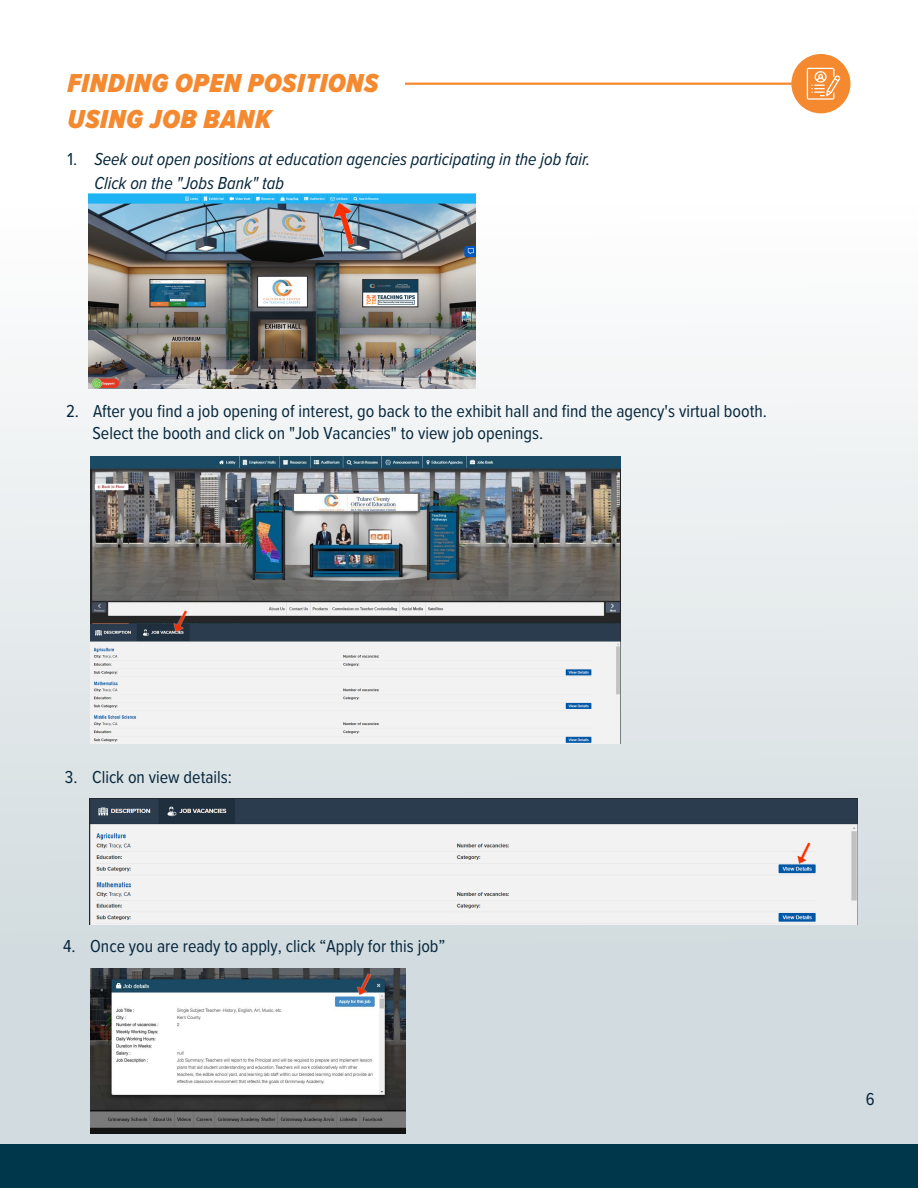
<style>
.page{position:relative;width:918px;height:1188px;background:#fff}
.page>*{position:absolute;margin:0;border:0;box-sizing:border-box;transform-origin:0 0}
.t1{font:italic 900 27px/36px "Proxima Nova Cond";letter-spacing:.025em;color:#f58930}
.t2{font:18px/21.1px "Proxima Nova Cond";color:#06263b}
.t3{font:italic 18px/24.3px "Proxima Nova Cond";color:#06263b}
.s1{font-style:normal}
</style>
<div class="page">
<div style="left:0;top:0;width:918px;height:1188px;background:linear-gradient(to bottom,#fff,#c7d2d7)"></div>
<div style="left:0;top:1145px;width:918px;height:43px;background:#00374a"></div>
<hr style="left:405px;top:83px;width:390px;height:2px;background:#f58930">
<div style="left:791px;top:54px;width:59px;height:59px;background:#f58930;border-radius:50%"></div>
<img style="left:90px;top:456px;width:530px;height:287px">
<svg style="left:807px;top:68px;width:34px;height:32px"></svg>
<img style="left:91px;top:968px;width:314px;height:165px">
<img style="left:348px;top:963px;width:33px;height:39px">
<img style="left:88px;top:193px;width:388px;height:196px">
<img style="left:318px;top:189px;width:53px;height:71px">
<img style="left:164px;top:600px;width:33px;height:39px">
<img style="left:90px;top:799px;width:768px;height:125px">
<img style="left:788px;top:832px;width:33px;height:39px">
<p class="t1" style="left:67px;top:65px;width:312px">FINDING OPEN POSITIONS<br>USING JOB BANK</p>
<p class="t3" style="left:94px;top:146px;width:497px;text-indent:-27px"><span class="s1">1.</span> Seek out open positions at education agencies participating in the job fair.<br>Click on the "Jobs Bank" tab</p>
<p class="t2" style="left:92px;top:400px;width:676px;text-indent:-26px">2. After you find a job opening of interest, go back to the exhibit hall and find the agency's virtual booth.<br>Select the booth and click on "Job Vacancies" to view job openings.</p>
<p class="t2" style="left:65px;top:766px;width:169px">3. Click on view details:</p>
<p class="t2" style="left:63px;top:935px;width:384px">4. Once you are ready to apply, click “Apply for this job”</p>
<p class="t2" style="left:866px;top:1088px;width:10px">6</p>
</div>
